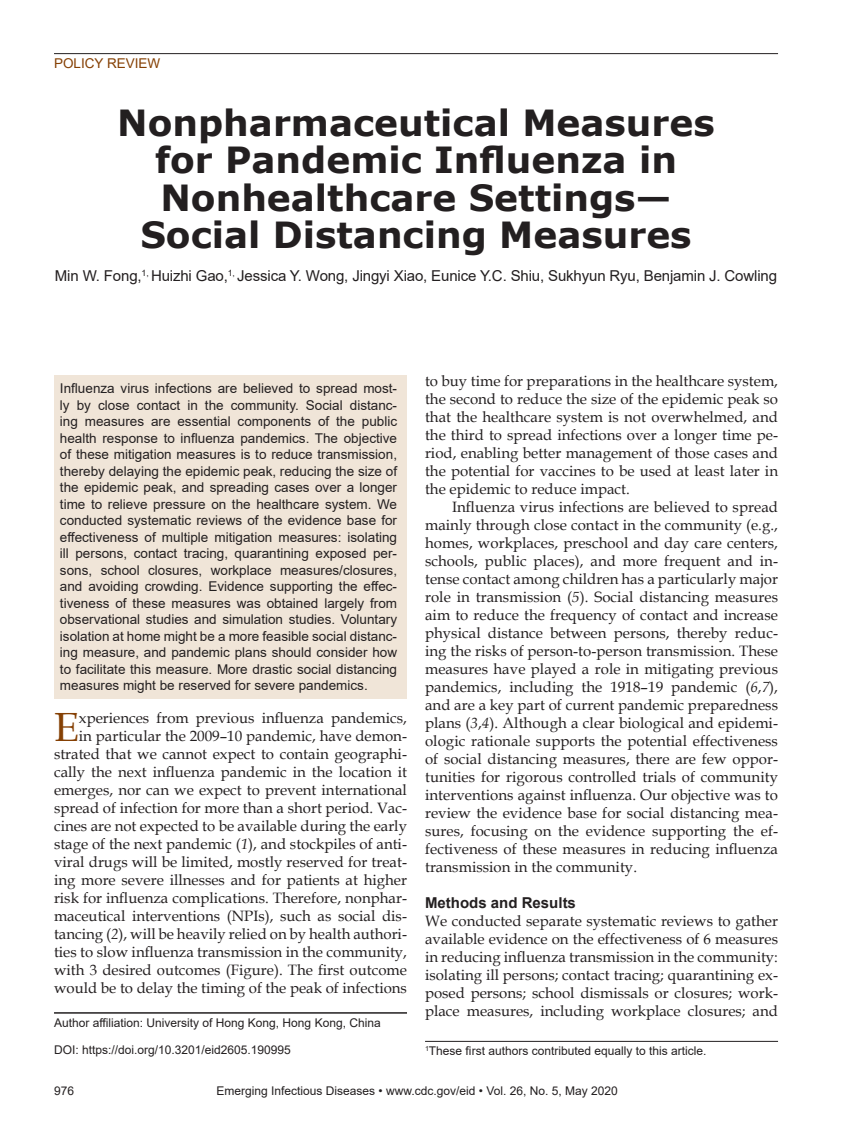
<style>
.page{position:relative;width:851px;height:1134px;background:#fff}
.page>*{position:absolute;margin:0;border:0;box-sizing:border-box;transform-origin:0 0}
.Drop_Cap{font:40.8px "Book Antiqua";color:#854004}
.Article_Title{font:700 36px/37.5px "Verdana";color:#231f20;text-align:center}
.Drop_Cap-2{font:15px/18px "Book Antiqua";color:#231f20;text-align:right}
.Body_Text{font:15px/18px "Book Antiqua";letter-spacing:.005em;color:#231f20;text-align:justify}
.BodyText2{font:15px/18px "Book Antiqua";color:#231f20;text-align:justify}
.Authors{font:15px "Arial";letter-spacing:-.01em;color:#231f20}
.t1{font:700 15px "Arial";color:#231f20}
.Abstract{font:13.5px/16.5px "Arial";color:#231f20;text-align:justify}
.t2{font:13.5px "Arial";color:#854004}
.Affiliations{font:12px "Arial";color:#231f20}
.Footnote{font:12px "Arial";color:#231f20}
.DOI{font:12px "Arial";color:#231f20}
.s1{font-style:italic}
</style>
<div class="page">
<hr style="left:54px;top:53px;width:724px;height:1px;background:#231f20">
<hr style="left:54px;top:1012px;width:353px;height:2px;background:#231f20">
<hr style="left:425px;top:1041px;width:353px;height:1px;background:#231f20">
<div style="left:54px;top:375px;width:353px;height:324px;background:#f0e5d8"></div>
<p class="t2" style="left:54px;top:54px;width:108px">POLICY REVIEW</p>
<p class="Article_Title" style="left:117px;top:103px;width:599px">Nonpharmaceutical Measures for Pandemic Influenza in<br>Nonhealthcare Settings—<br>Social Distancing Measures</p>
<p class="Authors" style="left:55px;top:265px;width:723px">Min W. Fong,<sup>1,</sup> Huizhi Gao,<sup>1,</sup> Jessica Y. Wong, Jingyi Xiao, Eunice Y.C. Shiu, Sukhyun Ryu, Benjamin J. Cowling</p>
<p class="Drop_Cap-2" style="left:425px;top:371px;width:354px;text-align:justify">to buy time for preparations in the healthcare system, the second to reduce the size of the epidemic peak so that the healthcare system is not overwhelmed, and the third to spread infections over a longer time pe&shy;riod, enabling better management of those cases and the potential for vaccines to be used at least later in the epidemic to reduce impact.</p>
<p class="Body_Text" style="left:425px;top:497px;width:354px;text-indent:27px">Influenza virus infections are believed to spread mainly through close contact in the community (e.g., homes, workplaces, preschool and day care centers, schools, public places), and more frequent and in&shy;tense contact among children has a particularly major role in transmission (<span class="s1">5</span>). Social distancing measures aim to reduce the frequency of contact and increase physical distance between persons, thereby reduc&shy;ing the risks of person-to-person transmission. These measures have played a role in mitigating previous pandemics, including the 1918–19 pandemic (<span class="s1">6</span>,<span class="s1">7</span>), and are a key part of current pandemic preparedness plans (<span class="s1">3</span>,<span class="s1">4</span>). Although a clear biological and epidemi&shy;ologic rationale supports the potential effectiveness of social distancing measures, there are few oppor&shy;tunities for rigorous controlled trials of community interventions against influenza. Our objective was to review the evidence base for social distancing mea&shy;sures, focusing on the evidence supporting the ef&shy;fectiveness of these measures in reducing influenza transmission in the community.</p>
<h1 class="t1" style="left:425px;top:892px;width:152px">Methods and Results</h1>
<p class="BodyText2" style="left:425px;top:911px;width:354px">We conducted separate systematic reviews to gather available evidence on the effectiveness of 6 measures in reducing influenza transmission in the community: isolating ill persons; contact tracing; quarantining ex&shy;posed persons; school dismissals or closures; work&shy;place measures, including workplace closures; and</p>
<p class="Abstract" style="left:60px;top:380px;width:338px">Influenza virus infections are believed to spread most&shy;ly by close contact in the community. Social distanc&shy;ing measures are essential components of the public health response to influenza pandemics. The objective of these mitigation measures is to reduce transmission, thereby delaying the epidemic peak, reducing the size of the epidemic peak, and spreading cases over a longer time to relieve pressure on the healthcare system. We conducted systematic reviews of the evidence base for effectiveness of multiple mitigation measures: isolating ill persons, contact tracing, quarantining exposed per&shy;sons, school closures, workplace measures/closures, and avoiding crowding. Evidence supporting the effec&shy;tiveness of these measures was obtained largely from observational studies and simulation studies. Voluntary isolation at home might be a more feasible social distanc&shy;ing measure, and pandemic plans should consider how to facilitate this measure. More drastic social distancing measures might be reserved for severe pandemics.</p>
<p class="Drop_Cap-2" style="left:54px;top:709px;width:354px">xperiences from previous influenza pandemics,<br>in particular the 2009–10 pandemic, have demon&shy;strated that we cannot expect to contain geographi&shy;cally the next influenza pandemic in the location it emerges, nor can we expect to prevent international spread of infection for more than a short period. Vac&shy;cines are not expected to be available during the early stage of the next pandemic (<span class="s1">1</span>), and stockpiles of anti&shy;viral drugs will be limited, mostly reserved for treat&shy;ing more severe illnesses and for patients at higher risk for influenza complications. Therefore, nonphar&shy;maceutical interventions (NPIs), such as social dis&shy;tancing (<span class="s1">2</span>), will be heavily relied on by health authori&shy;ties to slow influenza transmission in the community, with 3 desired outcomes (Figure). The first outcome would be to delay the timing of the peak of infections</p>
<p class="Drop_Cap" style="left:54px;top:699px;width:26px">E</p>
<p class="Affiliations" style="left:54px;top:1015px;width:328px">Author affiliation: University of Hong Kong, Hong Kong, China</p>
<p class="DOI" style="left:54px;top:1042px;width:238px">DOI: https://doi.org/10.3201/eid2605.190995</p>
<p class="Footnote" style="left:425px;top:1043px;width:283px"><sup>1</sup>These first authors contributed equally to this article.</p>
<p class="Affiliations" style="left:54px;top:1083px;width:22px">976</p>
<p class="Affiliations" style="left:216px;top:1083px;width:403px">Emerging Infectious Diseases • www.cdc.gov/eid • Vol. 26, No. 5, May 2020</p>
</div>
